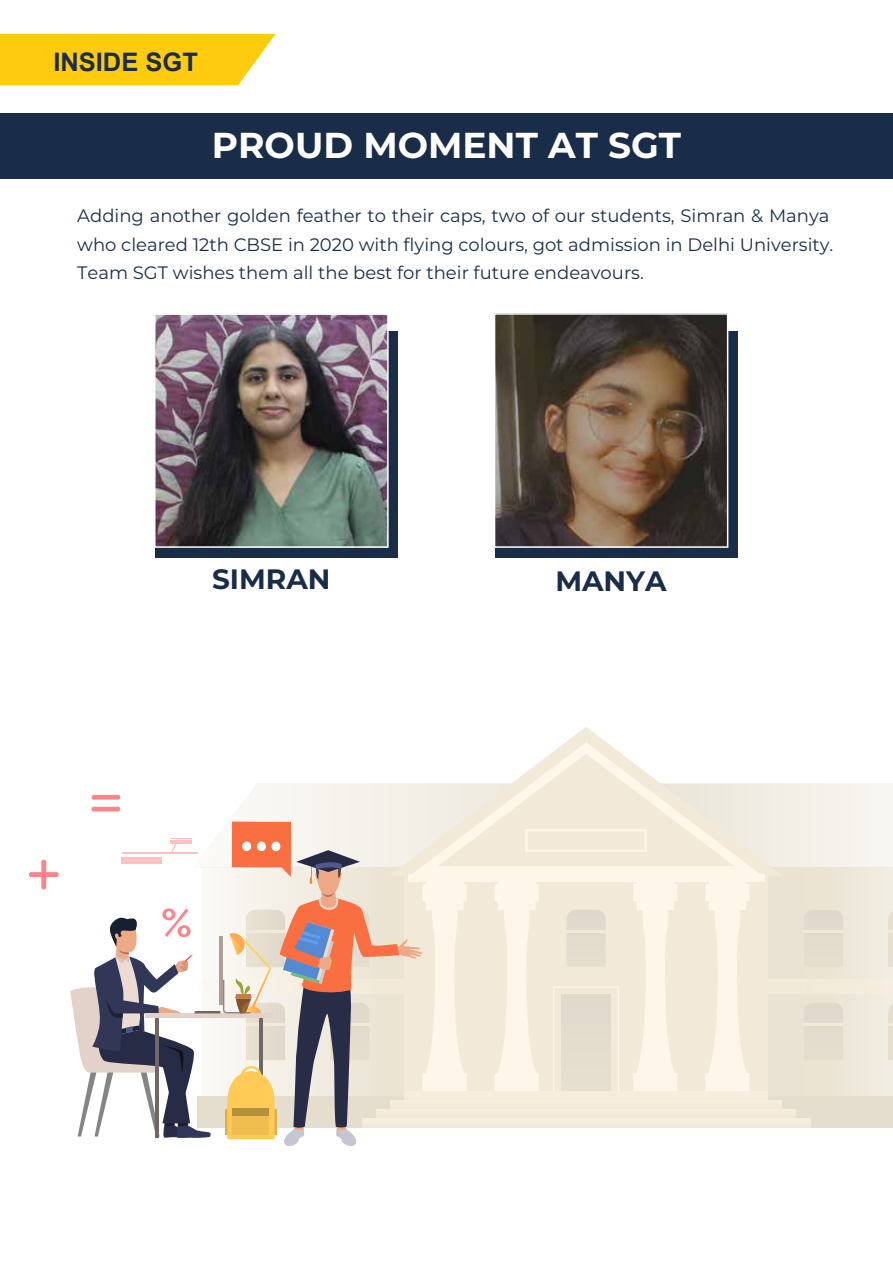
<style>
.page{position:relative;width:893px;height:1263px;background:#fff}
.page>*{position:absolute;margin:0;border:0;box-sizing:border-box;transform-origin:0 0}
.t1{font:700 36px "Montserrat";color:#fff}
.t2{font:700 28.05px "Montserrat";color:#192d49}
.t3{font:25.5px "Arial";color:#192d49}
.t4{font:700 25.5px "Arial";color:#192d49}
.t5{font:18px/28.5px "Montserrat";color:#192d49}
</style>
<div class="page">
<div style="left:0;top:34px;width:276px;height:51px;background:#ffcb0e"></div>
<div style="left:0;top:113px;width:893px;height:65px;background:#192d49"></div>
<div style="left:495px;top:331px;width:243px;height:226px;background:#192d49"></div>
<div style="left:155px;top:331px;width:243px;height:227px;background:#192d49"></div>
<img style="left:497px;top:316px;width:228px;height:229px">
<div style="left:494px;top:313px;width:234px;height:235px;border:2px solid #fff"></div>
<img style="left:157px;top:316px;width:229px;height:229px">
<div style="left:154px;top:313px;width:235px;height:235px;border:2px solid #fff"></div>
<svg style="left:566px;top:727px;width:40px;height:15px"></svg>
<svg style="left:512px;top:742px;width:148px;height:41px"></svg>
<div style="left:41px;top:860px;width:5px;height:29px;background:#ff848a;border-radius:2px"></div>
<div style="left:29px;top:872px;width:30px;height:5px;background:#ff848a;border-radius:2px"></div>
<svg style="left:70px;top:783px;width:823px;height:363px"></svg>
<div style="left:233px;top:1109px;width:36px;height:25px;background:#f0be50"></div>
<div style="left:233px;top:1109px;width:36px;height:7px;background:#b58f3c"></div>
<h3 class="t4" style="left:53px;top:44px;width:146px">INSIDE SGT</h3>
<h3 class="t3" style="left:36px;top:46px;width:186px">COVER STORY</h3>
<h1 class="t1" style="left:212px;top:119px;width:471px">PROUD MOMENT AT SGT</h1>
<p class="t5" style="left:77px;top:201px;width:758px">Adding another golden feather to their caps, two of our students, Simran &amp; Manya who cleared 12th CBSE in 2020 with flying colours, got admission in Delhi University.<br>Team SGT wishes them all the best for their future endeavours.</p>
<h2 class="t2" style="left:212px;top:559px;width:120px">SIMRAN</h2>
<h2 class="t2" style="left:555px;top:561px;width:113px">MANYA</h2>
</div>
